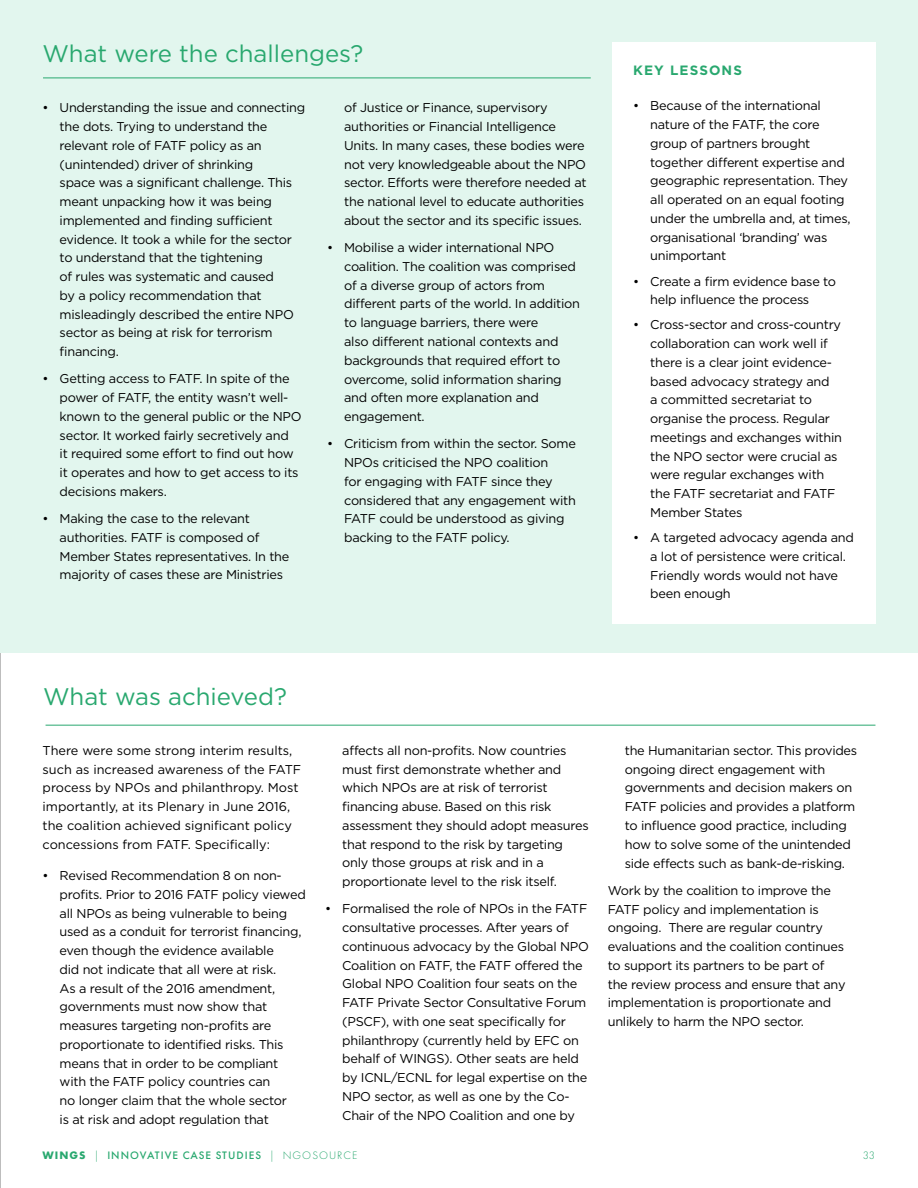
<style>
.page{position:relative;width:918px;height:1188px;background:#fff}
.page>*{position:absolute;margin:0;border:0;box-sizing:border-box;transform-origin:0 0}
.t1{font:24px "Gotham";color:#29a86f}
.t2{font:700 13.5px "Gotham";letter-spacing:.08em;color:#29a86f}
.t3{font:12.75px/18.8px "Gotham";letter-spacing:-.02em;color:#000}
.t4{font:12.75px/18.8px "Gotham";color:#000}
.t5{font:500 11.25px "Futura PT";letter-spacing:.09em;color:#29a86f}
.t6{font:300 11.25px "Futura PT";color:#29a86f}
.s1{font-weight:700}
.s2{font-weight:300}
</style>
<div class="page">
<hr style="left:0;top:0;width:1px;height:1188px;background:#000">
<div style="left:0;top:0;width:918px;height:653px;background:#e2f6ee"></div>
<div style="left:612px;top:43px;width:263px;height:581px;background:#fff"></div>
<hr style="left:43px;top:78px;width:548px;height:1px;background:#29a86f">
<hr style="left:46px;top:725px;width:829px;height:1px;background:#29a86f">
<h1 class="t1" style="left:43px;top:38px;width:322px">What were the challenges?</h1>
<p class="t3" style="left:60px;top:98px;width:247px;text-indent:-17px">• Understanding the issue and connecting the dots. Trying to understand the relevant role of FATF policy as an (unintended) driver of shrinking<br>space was a significant challenge. This meant unpacking how it was being implemented and finding sufficient evidence. It took a while for the sector to understand that the tightening<br>of rules was systematic and caused<br>by a policy recommendation that misleadingly described the entire NPO sector as being at risk for terrorism financing.</p>
<p class="t3" style="left:60px;top:369px;width:244px;text-indent:-17px">• Getting access to FATF. In spite of the power of FATF, the entity wasn’t well&shy;known to the general public or the NPO sector. It worked fairly secretively and<br>it required some effort to find out how it operates and how to get access to its decisions makers.</p>
<p class="t3" style="left:60px;top:509px;width:231px;text-indent:-17px">• Making the case to the relevant authorities. FATF is composed of Member States representatives. In the majority of cases these are Ministries</p>
<p class="t3" style="left:344px;top:98px;width:244px">of Justice or Finance, supervisory authorities or Financial Intelligence Units. In many cases, these bodies were not very knowledgeable about the NPO sector. Efforts were therefore needed at the national level to educate authorities about the sector and its specific issues.</p>
<p class="t3" style="left:344px;top:238px;width:237px;text-indent:-17px">• Mobilise a wider international NPO coalition. The coalition was comprised of a diverse group of actors from different parts of the world. In addition to language barriers, there were<br>also different national contexts and backgrounds that required effort to overcome, solid information sharing and often more explanation and engagement.</p>
<p class="t3" style="left:344px;top:434px;width:233px;text-indent:-17px">• Criticism from within the sector. Some NPOs criticised the NPO coalition<br>for engaging with FATF since they considered that any engagement with FATF could be understood as giving backing to the FATF policy.</p>
<p class="t2" style="left:633px;top:61px;width:110px">KEY LESSONS</p>
<p class="t3" style="left:650px;top:96px;width:202px;text-indent:-17px">• Because of the international nature of the FATF, the core group of partners brought together different expertise and geographic representation. They all operated on an equal footing under the umbrella and, at times, organisational ‘branding’ was unimportant</p>
<p class="t3" style="left:650px;top:271px;width:187px;text-indent:-17px">• Create a firm evidence base to help influence the process</p>
<p class="t3" style="left:650px;top:315px;width:193px;text-indent:-17px">• Cross-sector and cross-country collaboration can work well if there is a clear joint evidence&shy;based advocacy strategy and<br>a committed secretariat to organise the process. Regular meetings and exchanges within the NPO sector were crucial as were regular exchanges with the FATF secretariat and FATF<br>Member States</p>
<p class="t3" style="left:650px;top:528px;width:205px;text-indent:-17px">• A targeted advocacy agenda and a lot of persistence were critical.<br>Friendly words would not have been enough</p>
<h1 class="t1" style="left:43px;top:681px;width:245px">What was achieved?</h1>
<p class="t4" style="left:43px;top:741px;width:260px">There were some strong interim results, such as increased awareness of the FATF process by NPOs and philanthropy. Most importantly, at its Plenary in June 2016, the coalition achieved significant policy concessions from FATF. Specifically:</p>
<p class="t3" style="left:60px;top:866px;width:248px;text-indent:-17px">• Revised Recommendation 8 on non&shy;profits. Prior to 2016 FATF policy viewed all NPOs as being vulnerable to being used as a conduit for terrorist financing, even though the evidence available<br>did not indicate that all were at risk.<br>As a result of the 2016 amendment, governments must now show that measures targeting non-profits are proportionate to identified risks. This means that in order to be compliant with the FATF policy countries can<br>no longer claim that the whole sector<br>is at risk and adopt regulation that</p>
<p class="t3" style="left:342px;top:741px;width:248px">affects all non-profits. Now countries must first demonstrate whether and which NPOs are at risk of terrorist financing abuse. Based on this risk assessment they should adopt measures that respond to the risk by targeting only those groups at risk and in a proportionate level to the risk itself.</p>
<p class="t3" style="left:342px;top:899px;width:248px;text-indent:-17px">• Formalised the role of NPOs in the FATF consultative processes. After years of continuous advocacy by the Global NPO Coalition on FATF, the FATF offered the Global NPO Coalition four seats on the FATF Private Sector Consultative Forum (PSCF), with one seat specifically for philanthropy (currently held by EFC on behalf of WINGS). Other seats are held by ICNL/ECNL for legal expertise on the NPO sector, as well as one by the Co-Chair of the NPO Coalition and one by</p>
<p class="t3" style="left:625px;top:741px;width:234px">the Humanitarian sector. This provides ongoing direct engagement with governments and decision makers on FATF policies and provides a platform to influence good practice, including how to solve some of the unintended side effects such as bank-de-risking.</p>
<p class="t3" style="left:608px;top:881px;width:239px">Work by the coalition to improve the FATF policy and implementation is ongoing. There are regular country evaluations and the coalition continues to support its partners to be part of the review process and ensure that any implementation is proportionate and unlikely to harm the NPO sector.</p>
<p class="t5" style="left:43px;top:1149px;width:316px"><span class="s1">WINGS</span> <span class="s2">|</span> INNOVATIVE CASE STUDIES <span class="s2">| NGOSOURCE</span></p>
<p class="t6" style="left:863px;top:1149px;width:14px">33</p>
</div>
